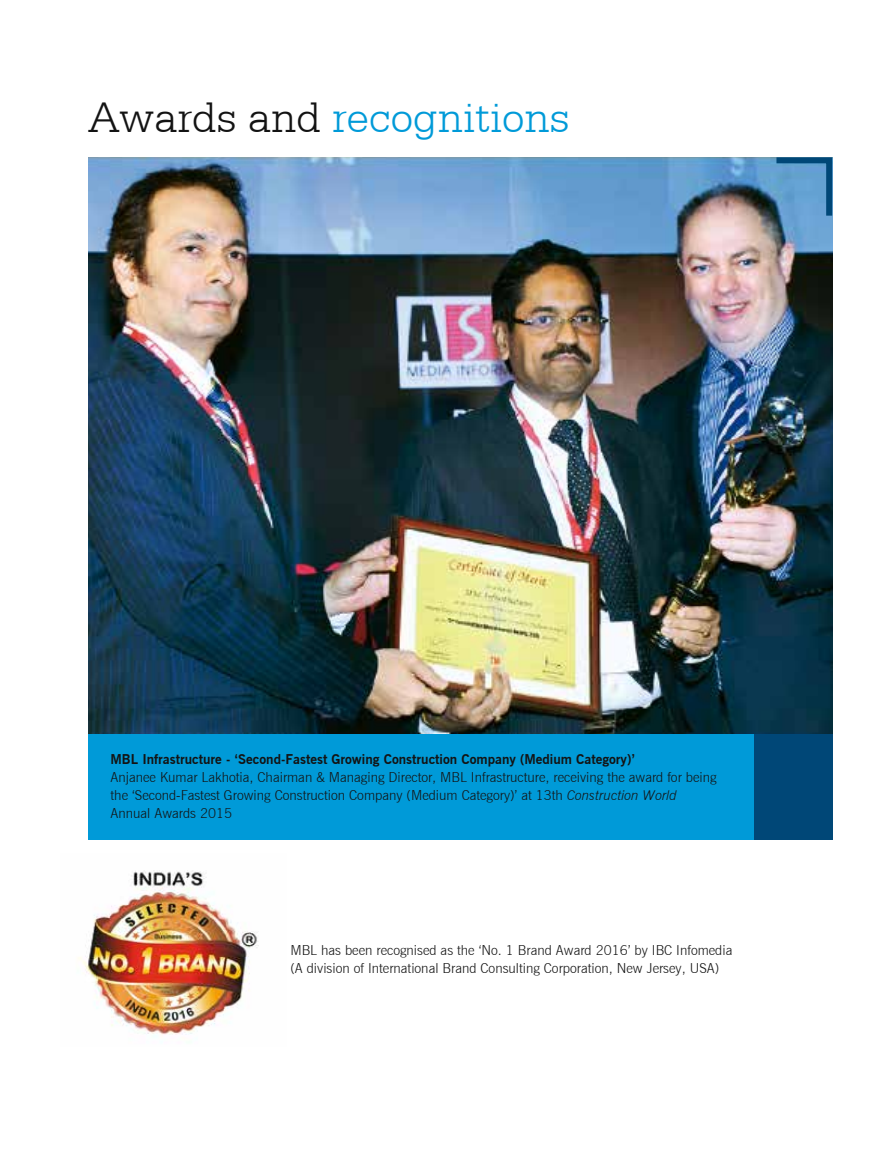
<style>
.page{position:relative;width:893px;height:1170px;background:#fff}
.page>*{position:absolute;margin:0;border:0;box-sizing:border-box;transform-origin:0 0}
.t1{font:45px "Serifa Light BT";color:#009ad8}
.t2{font:13.5px/18px "News Gothic Light BT";color:#131313}
.t3{font:13.5px "News Gothic Bold BT";color:#131313}
.s1{color:#131313}
.s2{font-family:"News Gothic Light Italic BT"}
</style>
<div class="page">
<img style="left:88px;top:157px;width:744px;height:577px">
<img style="left:78px;top:870px;width:181px;height:167px">
<svg style="left:770px;top:157px;width:63px;height:65px;background:#518dbc"></svg>
<div style="left:88px;top:734px;width:744px;height:105px;background:#004777"></div>
<div style="left:88px;top:734px;width:666px;height:105px;background:#009ad8"></div>
<h1 class="t1" style="left:88px;top:91px;width:483px"><span class="s1">Awards and</span> recognitions</h1>
<p class="t3" style="left:111px;top:750px;width:526px">MBL Infrastructure - ‘Second-Fastest Growing Construction Company (Medium Category)’</p>
<p class="t2" style="left:111px;top:768px;width:607px">Anjanee Kumar Lakhotia, Chairman &amp; Managing Director, MBL Infrastructure, receiving the award for being the ‘Second-Fastest Growing Construction Company (Medium Category)’ at 13th <span class="s2">Construction World<br></span>Annual Awards 2015</p>
<p class="t2" style="left:290px;top:940px;width:443px">MBL has been recognised as the ‘No. 1 Brand Award 2016’ by IBC Infomedia (A division of International Brand Consulting Corporation, New Jersey, USA)</p>
</div>
